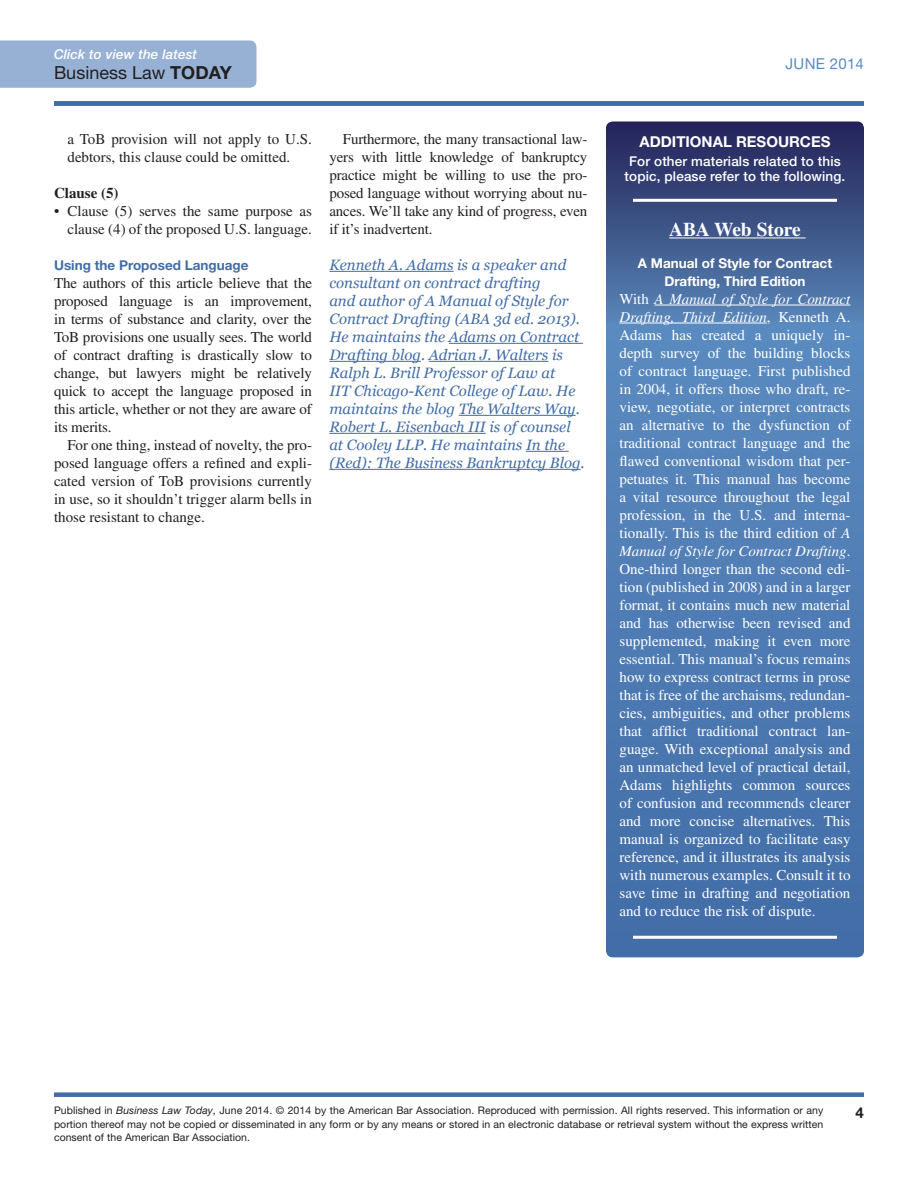
<style>
.page{position:relative;width:918px;height:1188px;background:#fff}
.page>*{position:absolute;margin:0;border:0;box-sizing:border-box;transform-origin:0 0}
.sidebar_Title{font:700 19.5px "Times LT Std";color:#fff}
.t1{font:18px "Helvetica Neue LT Std";color:#231f20}
.sidebar_body_last-ru{font:15px/18px "Times LT Std";color:#fff;text-align:justify}
.body-no_indent{font:15px/18px "Times LT Std";color:#231f20}
.body{font:15px/18px "Times LT Std";letter-spacing:-.005em;color:#231f20;text-align:justify}
.bio{font:italic 15px/18px "Georgia";color:#426da7}
.Title-Additional_Res{font:700 15px "Helvetica Neue LT Std";color:#fff}
.body_subhead2-bold{font:700 15px "Times LT Std";color:#231f20}
.t2{font:15px "Helvetica Neue LT Std";letter-spacing:.02em;color:#5a8bc0}
.t3{font:700 15px "Helvetica Neue LT Std";color:#231f20}
.Body-Additional_Reso{font:500 13.5px/15px "Helvetica Neue LT Std";letter-spacing:.01em;color:#fff;text-align:center}
.sidebar_Subhead{font:700 13.5px/18px "Helvetica Neue LT Std";color:#fff;text-align:center}
.subhead{font:700 13.5px "Helvetica Neue LT Std";color:#426da7}
.t4{font:italic 500 13.5px "Helvetica Neue LT Std";letter-spacing:.01em;color:#fff}
.t5{font:10.5px/13.5px "Helvetica Neue LT Std";letter-spacing:.005em;color:#231f20}
.s1{font-weight:700}
.s2{font-style:italic}
</style>
<div class="page">
<div style="left:0;top:40px;width:256px;height:48px;background:#97b1d5"></div>
<div style="left:54px;top:1092px;width:810px;height:5px;background:#426da7"></div>
<div style="left:54px;top:101px;width:810px;height:5px;background:#426da7"></div>
<hr style="left:329px;top:271px;width:125px;height:1px;background:#426da7">
<hr style="left:449px;top:343px;width:134px;height:1px;background:#426da7">
<hr style="left:329px;top:361px;width:92px;height:1px;background:#426da7">
<hr style="left:429px;top:361px;width:119px;height:1px;background:#426da7">
<hr style="left:459px;top:415px;width:117px;height:1px;background:#426da7">
<hr style="left:329px;top:433px;width:157px;height:1px;background:#426da7">
<hr style="left:526px;top:451px;width:43px;height:1px;background:#426da7">
<hr style="left:329px;top:469px;width:252px;height:1px;background:#426da7">
<svg style="left:606px;top:122px;width:258px;height:835px;background:#4a72a8"></svg>
<hr style="left:633px;top:199px;width:204px;height:3px;background:#fff">
<hr style="left:669px;top:237px;width:137px;height:1px;background:#fff">
<hr style="left:655px;top:305px;width:196px;height:1px;background:#fff">
<hr style="left:620px;top:323px;width:147px;height:1px;background:#fff">
<hr style="left:633px;top:936px;width:204px;height:3px;background:#fff">
<p class="t4" style="left:54px;top:46px;width:145px">Click to view the latest</p>
<p class="t1" style="left:54px;top:62px;width:179px">Business Law <span class="s1">TODAY</span></p>
<p class="body-no_indent" style="left:68px;top:130px;width:246px">a ToB provision will not apply to U.S. debtors, this clause could be omitted.</p>
<p class="body_subhead2-bold" style="left:54px;top:184px;width:66px">Clause (5)</p>
<p class="body-no_indent" style="left:54px;top:202px;width:260px;text-align:right">• Clause (5) serves the same purpose as clause (4) of the proposed U.S. language.</p>
<p class="subhead" style="left:54px;top:257px;width:196px">Using the Proposed Language</p>
<p class="body-no_indent" style="left:54px;top:274px;width:260px;text-align:justify">The authors of this article believe that the proposed language is an improvement, in terms of substance and clarity, over the ToB provisions one usually sees. The world of contract drafting is drastically slow to change, but lawyers might be relatively quick to accept the language proposed in this article, whether or not they are aware of its merits.</p>
<p class="body" style="left:54px;top:436px;width:260px;text-indent:14px">For one thing, instead of novelty, the pro&shy;posed language offers a refined and expli&shy;cated version of ToB provisions currently in use, so it shouldn’t trigger alarm bells in those resistant to change.</p>
<p class="body" style="left:329px;top:130px;width:260px;text-indent:14px">Furthermore, the many transactional law&shy;yers with little knowledge of bankruptcy practice might be willing to use the pro&shy;posed language without worrying about nu&shy;ances. We’ll take any kind of progress, even if it’s inadvertent.</p>
<p class="bio" style="left:329px;top:255px;width:257px">Kenneth A. Adams is a speaker and consultant on contract drafting<br>and author of A Manual of Style for Contract Drafting (ABA 3d ed. 2013).<br>He maintains the Adams on Contract Drafting blog. Adrian J. Walters is Ralph L. Brill Professor of Law at<br>IIT Chicago-Kent College of Law. He maintains the blog The Walters Way.<br>Robert L. Eisenbach III is of counsel at Cooley LLP. He maintains In the (Red): The Business Bankruptcy Blog.</p>
<p class="t2" style="left:785px;top:55px;width:80px">June 2014</p>
<p class="Title-Additional_Res" style="left:639px;top:133px;width:193px">ADDITIONAL RESOURCES</p>
<p class="Body-Additional_Reso" style="left:625px;top:154px;width:222px">For other materials related to this topic, please refer to the following.</p>
<p class="sidebar_Title" style="left:669px;top:218px;width:133px">ABA Web Store</p>
<p class="sidebar_Subhead" style="left:638px;top:253px;width:196px">A Manual of Style for Contract<br>Drafting, Third Edition</p>
<p class="sidebar_body_last-ru" style="left:620px;top:289px;width:233px">With <span class="s2">A Manual of Style for Contract Drafting, Third Edition</span>, Kenneth A.<br>Adams has created a uniquely in&shy;depth survey of the building blocks of contract language. First published in 2004, it offers those who draft, re&shy;view, negotiate, or interpret contracts an alternative to the dysfunction of traditional contract language and the flawed conventional wisdom that per&shy;petuates it. This manual has become a vital resource throughout the legal profession, in the U.S. and interna&shy;tionally. This is the third edition of <span class="s2">A Manual of Style for Contract Drafting</span>.<br>One-third longer than the second edi&shy;tion (published in 2008) and in a larger format, it contains much new material and has otherwise been revised and supplemented, making it even more essential. This manual’s focus remains how to express contract terms in prose that is free of the archaisms, redundan&shy;cies, ambiguities, and other problems that afflict traditional contract lan&shy;guage. With exceptional analysis and an unmatched level of practical detail, Adams highlights common sources of confusion and recommends clearer and more concise alternatives. This manual is organized to facilitate easy reference, and it illustrates its analysis with numerous examples. Consult it to save time in drafting and negotiation and to reduce the risk of dispute.</p>
<p class="t5" style="left:54px;top:1104px;width:771px">Published in <span class="s2">Business Law Today</span>, June 2014. © 2014 by the American Bar Association. Reproduced with permission. All rights reserved. This information or any</p>
<p class="t3" style="left:856px;top:1103px;width:10px">4</p>
<p class="t5" style="left:54px;top:1117px;width:771px">portion thereof may not be copied or disseminated in any form or by any means or stored in an electronic database or retrieval system without the express written consent of the American Bar Association.</p>
</div>
